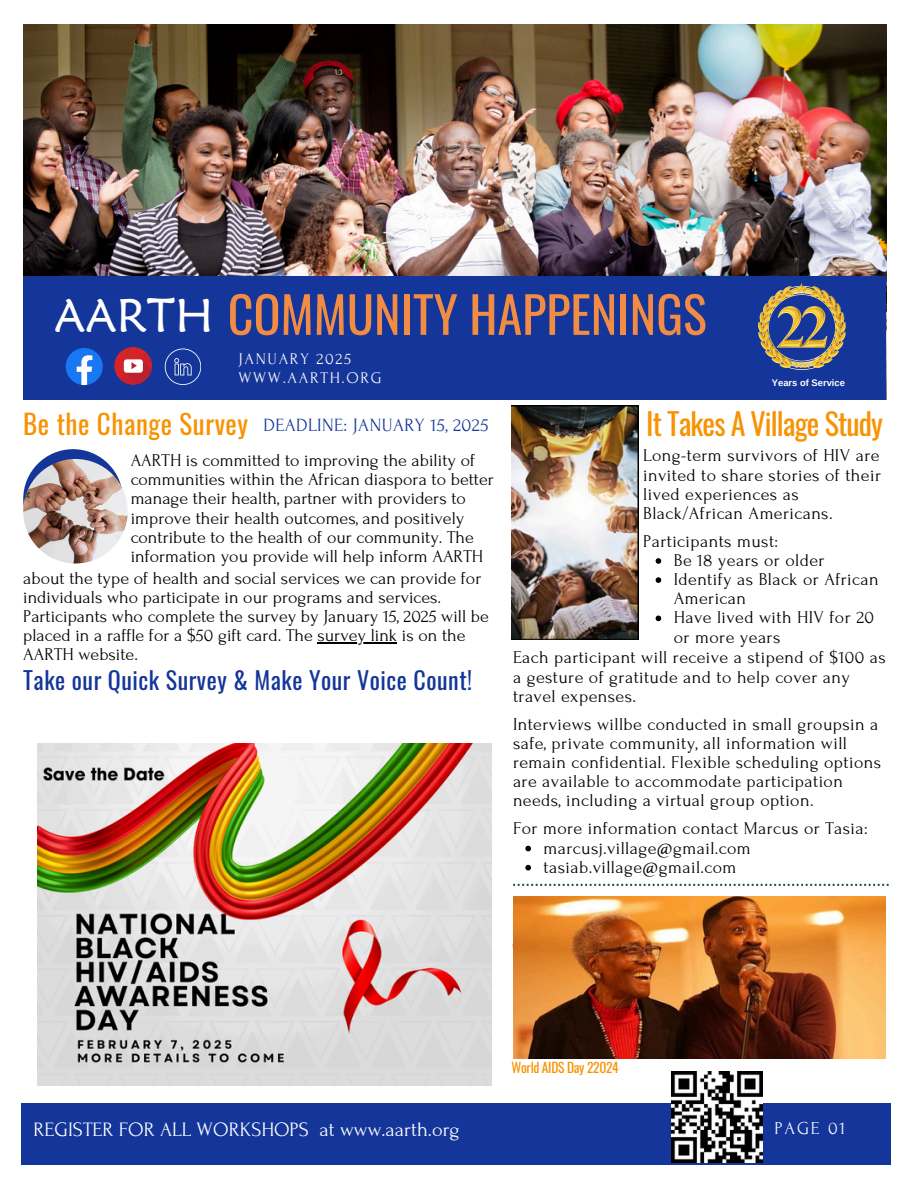
<style>
.page{position:relative;width:918px;height:1188px;background:#fff}
.page>*{position:absolute;margin:0;border:0;box-sizing:border-box;transform-origin:0 0}
.t1{font:50.25px "Oswald";color:#f28b43}
.t2{font:47.25px "Maiandra GD";color:#fff}
.t3{font:30px "Oswald";letter-spacing:-.03em;color:#f89200}
.t4{font:27px "Oswald";letter-spacing:.02em;color:#f89200}
.t5{font:24px "Oswald";letter-spacing:.02em;color:#143599}
.t6{font:20.4px "Forum";color:#fff}
.t7{font:18.75px "Forum";letter-spacing:.02em;color:#143599}
.t8{font:18.15px "Forum";letter-spacing:.1em;color:#fafafa}
.t9{font:18px/19.2px "Forum";letter-spacing:.02em;color:#000}
.t10{font:18px/19.2px "Forum";color:#000}
.t11{font:16.35px "Forum";letter-spacing:.1em;color:#fafafa}
.t12{font:13.5px "Oswald";letter-spacing:-.02em;color:#f89200}
.t13{font:700 9.45px "Arimo";color:#fff}
</style>
<div class="page">
<img style="left:23px;top:25px;width:863px;height:251px">
<div style="left:23px;top:276px;width:716px;height:123px;background:#143599"></div>
<div style="left:21px;top:1103px;width:869px;height:62px;background:#143599"></div>
<img style="left:671px;top:1071px;width:92px;height:91px">
<svg style="left:66px;top:348px;width:37px;height:37px"></svg>
<svg style="left:165px;top:349px;width:36px;height:36px"></svg>
<div style="left:114px;top:347px;width:38px;height:38px;background:#d42428;border-radius:50%"></div>
<svg style="left:120px;top:353px;width:32px;height:32px"></svg>
<div style="left:732px;top:276px;width:154px;height:123px;background:#143599"></div>
<img style="left:759px;top:283px;width:86px;height:87px">
<div style="left:23px;top:449px;width:100px;height:100px;background:#143599;border-radius:50%"></div>
<img style="left:23px;top:459px;width:105px;height:105px;border-radius:50%">
<img style="left:512px;top:405px;width:127px;height:234px">
<img style="left:38px;top:744px;width:453px;height:342px">
<hr style="left:317px;top:642px;width:80px;height:1px;background:#000">
<svg style="left:656px;top:558px;width:5px;height:6px"></svg>
<svg style="left:656px;top:577px;width:5px;height:6px"></svg>
<svg style="left:656px;top:616px;width:5px;height:5px"></svg>
<svg style="left:525px;top:846px;width:6px;height:5px"></svg>
<svg style="left:525px;top:865px;width:6px;height:5px"></svg>
<img style="left:513px;top:896px;width:372px;height:162px">
<svg style="left:513px;top:884px;width:376px;height:2px"></svg>
<h4 class="t2" style="left:54px;top:286px;width:160px">AARTH</h4>
<h2 class="t1" style="left:228px;top:275px;width:481px">COMMUNITY HAPPENINGS</h2>
<p class="t11" style="left:238px;top:350px;width:114px">JANUARY 2025</p>
<p class="t11" style="left:238px;top:369px;width:145px">WWW.AARTH.ORG</p>
<h2 class="t13" style="left:772px;top:378px;width:75px">Years of Service</h2>
<p class="t4" style="left:23px;top:402px;width:226px">Be the Change Survey</p>
<p class="t7" style="left:264px;top:415px;width:227px">DEADLINE: JANUARY 15, 2025</p>
<p class="t10" style="left:131px;top:451px;width:365px">AARTH is committed to improving the ability of communities within the African diaspora to better manage their health, partner with providers to improve their health outcomes, and positively contribute to the health of our community. The information you provide will help inform AARTH</p>
<p class="t10" style="left:23px;top:569px;width:467px">about the type of health and social services we can provide for individuals who participate in our programs and services.<br>Participants who complete the survey by January 15, 2025 will be placed in a raffle for a $50 gift card. The survey link is on the</p>
<p class="t10" style="left:23px;top:645px;width:116px">AARTH website.</p>
<h1 class="t5" style="left:23px;top:661px;width:451px">Take our Quick Survey &amp; Make Your Voice Count!</h1>
<p class="t3" style="left:646px;top:400px;width:238px">It Takes A Village Study</p>
<p class="t9" style="left:643px;top:446px;width:239px">Long-term survivors of HIV are invited to share stories of their lived experiences as<br>Black/African Americans.</p>
<p class="t9" style="left:643px;top:532px;width:136px">Participants must:</p>
<p class="t9" style="left:674px;top:551px;width:152px">Be 18 years or older</p>
<p class="t9" style="left:674px;top:570px;width:206px">Identify as Black or African<br>American</p>
<p class="t9" style="left:674px;top:608px;width:202px">Have lived with HIV for 20 or more years</p>
<p class="t9" style="left:513px;top:648px;width:374px">Each participant will receive a stipend of $100 as a gesture of gratitude and to help cover any travel expenses.</p>
<p class="t9" style="left:513px;top:715px;width:370px">Interviews willbe conducted in small groupsin a safe, private community, all information will remain confidential. Flexible scheduling options are available to accommodate participation needs, including a virtual group option.</p>
<p class="t9" style="left:513px;top:819px;width:356px">For more information contact Marcus or Tasia:</p>
<p class="t9" style="left:544px;top:839px;width:209px">marcusj.village@gmail.com</p>
<p class="t9" style="left:544px;top:858px;width:194px">tasiab.village@gmail.com</p>
<p class="t12" style="left:512px;top:1057px;width:109px">World AIDS Day 22024</p>
<p class="t6" style="left:34px;top:1119px;width:428px">REGISTER FOR ALL WORKSHOPS at www.aarth.org</p>
<p class="t8" style="left:775px;top:1119px;width:72px">PAGE 01</p>
</div>
